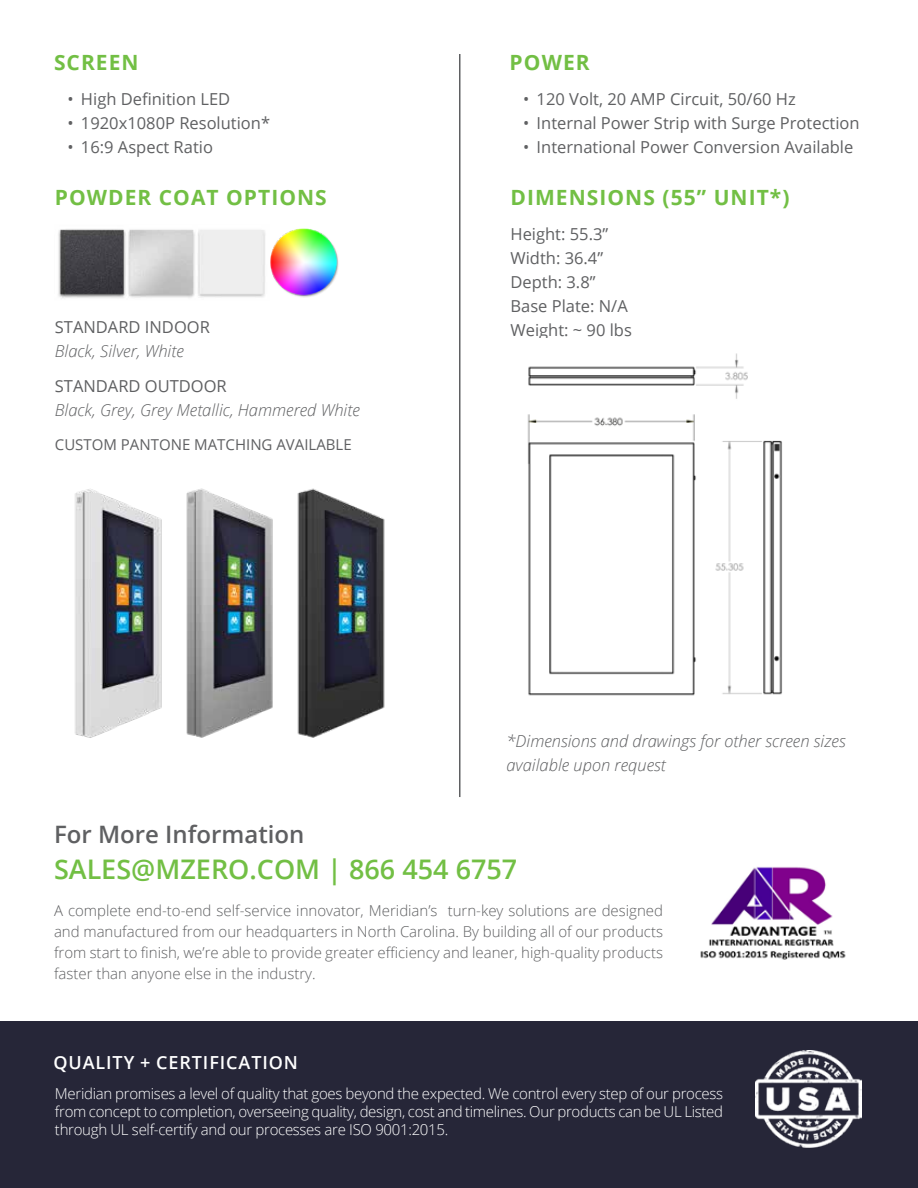
<style>
.page{position:relative;width:918px;height:1188px;background:#fff}
.page>*{position:absolute;margin:0;border:0;box-sizing:border-box;transform-origin:0 0}
.t1{font:600 27px "Open Sans";color:#72bf44}
.t2{font:600 24px "Open Sans";color:#5f6062}
.t3{font:700 21px "Open Sans";letter-spacing:.05em;color:#72bf44}
.t4{font:600 18px "Open Sans";letter-spacing:.05em;color:#fff}
.t5{font:16.5px/24px "Open Sans";color:#5f6062}
.t6{font:italic 300 16.5px/24px "Open Sans";color:#5f6062}
.t7{font:300 15px/21px "Open Sans";color:#5f6062;text-align:justify}
.t8{font:300 15px/18px "Open Sans";letter-spacing:-.02em;color:#fff;text-align:justify}
.t9{font:15px "Open Sans";color:#5f6062}
</style>
<div class="page">
<hr style="left:459px;top:54px;width:1px;height:743px;background:#5f6062">
<img style="left:527px;top:414px;width:169px;height:282px">
<img style="left:715px;top:440px;width:67px;height:255px">
<img style="left:528px;top:353px;width:220px;height:46px">
<img style="left:58px;top:229px;width:207px;height:69px">
<img style="left:270px;top:229px;width:69px;height:69px">
<img style="left:75px;top:488px;width:310px;height:250px">
<div style="left:0;top:1022px;width:918px;height:166px;background:#262638"></div>
<img style="left:756px;top:1051px;width:106px;height:97px">
<img style="left:700px;top:867px;width:146px;height:93px">
<h3 class="t3" style="left:54px;top:48px;width:86px">SCREEN</h3>
<p class="t5" style="left:68px;top:87px;width:164px">• High Definition LED</p>
<p class="t5" style="left:68px;top:111px;width:204px">• 1920x1080P Resolution*</p>
<p class="t5" style="left:68px;top:135px;width:147px">• 16:9 Aspect Ratio</p>
<h3 class="t3" style="left:55px;top:182px;width:273px">POWDER COAT OPTIONS</h3>
<p class="t5" style="left:55px;top:314px;width:157px">STANDARD INDOOR</p>
<p class="t6" style="left:55px;top:338px;width:131px">Black, Silver, White</p>
<p class="t5" style="left:55px;top:373px;width:173px">STANDARD OUTDOOR</p>
<p class="t6" style="left:55px;top:397px;width:307px">Black, Grey, Grey Metallic, Hammered White</p>
<p class="t9" style="left:55px;top:434px;width:298px">CUSTOM PANTONE MATCHING AVAILABLE</p>
<h3 class="t3" style="left:510px;top:48px;width:82px">POWER</h3>
<p class="t5" style="left:523px;top:87px;width:274px">• 120 Volt, 20 AMP Circuit, 50/60 Hz</p>
<p class="t5" style="left:523px;top:111px;width:338px">• Internal Power Strip with Surge Protection</p>
<p class="t5" style="left:523px;top:135px;width:332px">• International Power Conversion Available</p>
<h3 class="t3" style="left:511px;top:182px;width:281px">DIMENSIONS (55” UNIT*)</h3>
<p class="t5" style="left:511px;top:221px;width:123px">Height: 55.3”<br>Width: 36.4”<br>Depth: 3.8”<br>Base Plate: N/A<br>Weight: ~ 90 lbs</p>
<p class="t6" style="left:507px;top:728px;width:341px">*Dimensions and drawings for other screen sizes available upon request</p>
<h2 class="t2" style="left:54px;top:818px;width:252px">For More Information</h2>
<h1 class="t1" style="left:54px;top:851px;width:465px">SALES@MZERO.COM | 866 454 6757</h1>
<p class="t7" style="left:54px;top:899px;width:611px">A complete end-to-end self-service innovator, Meridian’s turn-key solutions are designed and manufactured from our headquarters in North Carolina. By building all of our products from start to finish, we’re able to provide greater efficiency and leaner, high-quality products faster than anyone else in the industry.</p>
<p class="t4" style="left:53px;top:1051px;width:246px">QUALITY + CERTIFICATION</p>
<p class="t8" style="left:55px;top:1084px;width:670px">Meridian promises a level of quality that goes beyond the expected. We control every step of our process from concept to completion, overseeing quality, design, cost and timelines. Our products can be UL Listed through UL self-certify and our processes are ISO 9001:2015.</p>
</div>
